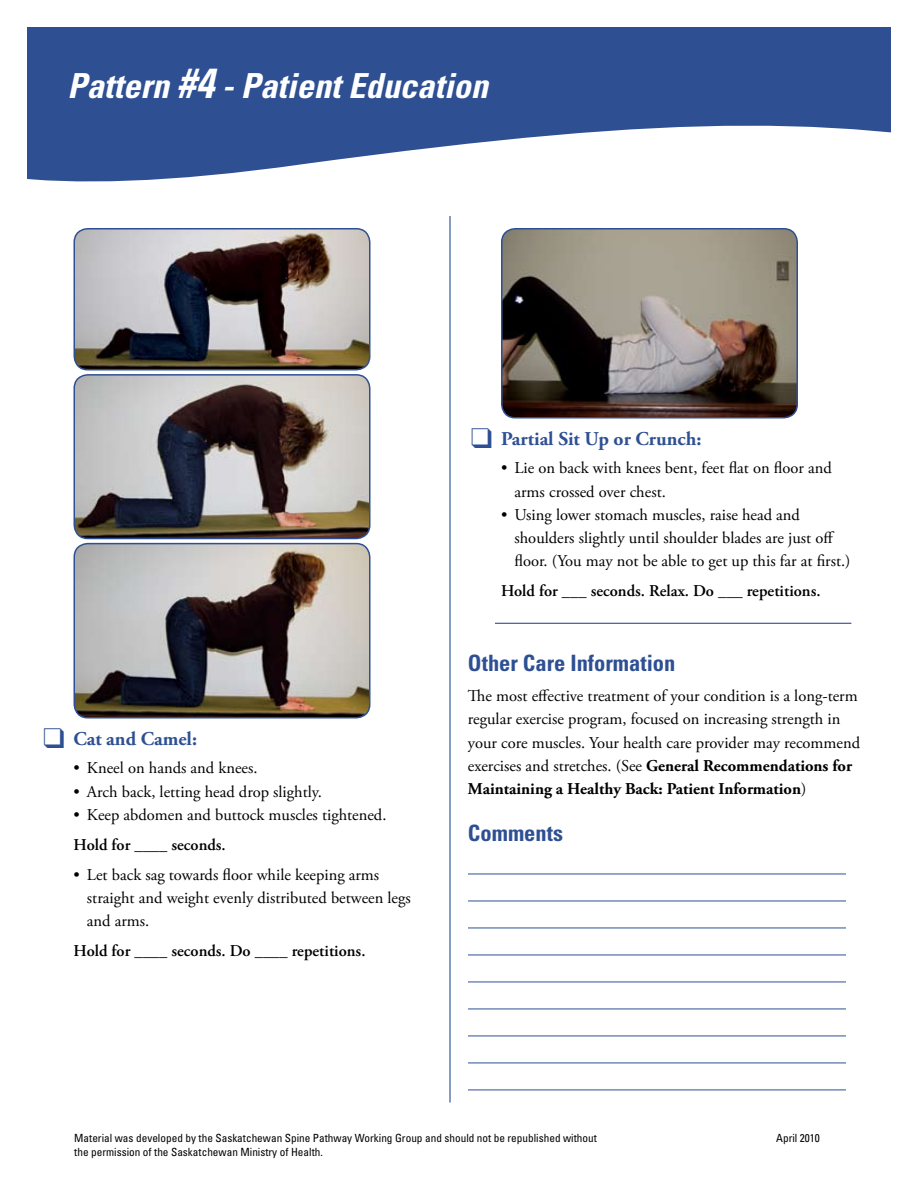
<style>
.page{position:relative;width:918px;height:1188px;background:#fff}
.page>*{position:absolute;margin:0;border:0;box-sizing:border-box;transform-origin:0 0}
.t1{font:italic 700 condensed 34.5px "Univers LT Std";color:#fff}
.t2{font:700 condensed 22.5px "Univers LT Std";color:#2e5093}
.t3{font:700 19.5px "Adobe Garamond Pro";color:#2e5093}
.t4{font:16.5px/23.2px "Adobe Garamond Pro";color:#000}
.t5{font:600 16.5px "Adobe Garamond Pro";color:#000}
.t6{font:condensed 11.25px "Univers LT Std";color:#000}
.s1{font-size:42px}
.s2{font-weight:700}
</style>
<div class="page">
<svg style="left:27px;top:27px;width:864px;height:155px;fill:#2e5093"></svg>
<img style="left:74px;top:229px;width:296px;height:141px;border-radius:14px">
<div style="left:74px;top:228px;width:297px;height:142px;border:2px solid #2e5093;border-radius:14px"></div>
<img style="left:74px;top:375px;width:296px;height:163px;border-radius:14px">
<div style="left:74px;top:374px;width:297px;height:165px;border:2px solid #2e5093;border-radius:14px"></div>
<img style="left:74px;top:544px;width:296px;height:174px;border-radius:14px">
<div style="left:74px;top:543px;width:297px;height:175px;border:2px solid #2e5093;border-radius:14px"></div>
<hr style="left:495px;top:623px;width:356px;height:1px;background:#2e5093">
<img style="left:502px;top:229px;width:295px;height:189px;border-radius:14px">
<div style="left:501px;top:228px;width:297px;height:190px;border:2px solid #2e5093;border-radius:14px"></div>
<hr style="left:468px;top:874px;width:378px;height:1px;background:#2e5093">
<hr style="left:468px;top:901px;width:378px;height:1px;background:#2e5093">
<hr style="left:468px;top:928px;width:378px;height:1px;background:#2e5093">
<hr style="left:468px;top:955px;width:378px;height:1px;background:#2e5093">
<hr style="left:468px;top:982px;width:378px;height:1px;background:#2e5093">
<hr style="left:468px;top:1009px;width:378px;height:1px;background:#2e5093">
<hr style="left:468px;top:1036px;width:378px;height:1px;background:#2e5093">
<hr style="left:468px;top:1063px;width:378px;height:1px;background:#2e5093">
<hr style="left:468px;top:1090px;width:378px;height:1px;background:#2e5093">
<hr style="left:449px;top:216px;width:2px;height:886px;background:#2e5093">
<h1 class="t1" style="left:68px;top:64px;width:422px">Pattern <span class="s1">#4</span> - Patient Education</h1>
<p class="t3" style="left:501px;top:427px;width:202px">Partial Sit Up or Crunch:</p>
<p class="t4" style="left:514px;top:457px;width:319px;text-indent:-13px">• Lie on back with knees bent, feet flat on floor and arms crossed over chest.</p>
<p class="t4" style="left:514px;top:504px;width:338px;text-indent:-13px">• Using lower stomach muscles, raise head and shoulders slightly until shoulder blades are just off floor. (You may not be able to get up this far at first.)</p>
<p class="t5" style="left:501px;top:582px;width:321px">Hold for ___ seconds. Relax. Do ___ repetitions.</p>
<p class="t3" style="left:74px;top:727px;width:125px">Cat and Camel:</p>
<p class="t4" style="left:74px;top:757px;width:186px">• Kneel on hands and knees.</p>
<p class="t4" style="left:74px;top:780px;width:250px">• Arch back, letting head drop slightly.</p>
<p class="t4" style="left:74px;top:804px;width:315px">• Keep abdomen and buttock muscles tightened.</p>
<p class="t5" style="left:74px;top:835px;width:154px">Hold for ____ seconds.</p>
<p class="t4" style="left:87px;top:864px;width:325px;text-indent:-13px">• Let back sag towards floor while keeping arms straight and weight evenly distributed between legs and arms.</p>
<p class="t5" style="left:74px;top:942px;width:294px">Hold for ____ seconds. Do ____ repetitions.</p>
<h2 class="t2" style="left:468px;top:649px;width:209px">Other Care Information</h2>
<p class="t4" style="left:468px;top:685px;width:394px">The most effective treatment of your condition is a long-term regular exercise program, focused on increasing strength in your core muscles. Your health care provider may recommend exercises and stretches. (See <span class="s2">General Recommendations for Maintaining a Healthy Back: Patient Information</span>)</p>
<h2 class="t2" style="left:468px;top:819px;width:96px">Comments</h2>
<p class="t6" style="left:74px;top:1131px;width:524px">Material was developed by the Saskatchewan Spine Pathway Working Group and should not be republished without</p>
<p class="t6" style="left:776px;top:1131px;width:45px">April 2010</p>
<p class="t6" style="left:74px;top:1144px;width:250px">the permission of the Saskatchewan Ministry of Health.</p>
</div>
